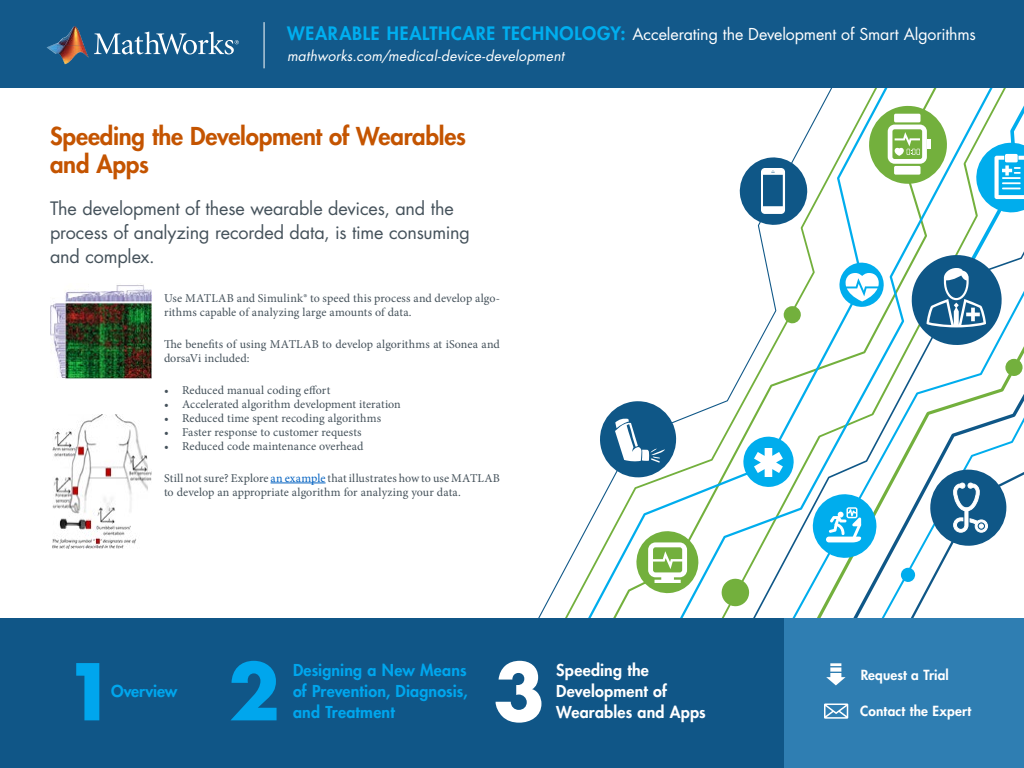
<style>
.page{position:relative;width:1024px;height:768px;background:#fff}
.page>*{position:absolute;margin:0;border:0;box-sizing:border-box;transform-origin:0 0}
.t1{font:700 76px "Futura Std";color:#00a6ed}
.t2{font:700 76px "Futura Std";color:#fff}
.t3{font:800 24px/28px "Futura Std";letter-spacing:-.01em;color:#c45400}
.t4{font:18px/24px "Futura Std";letter-spacing:-.01em;color:#45525b}
.t5{font:16px "Futura Std";letter-spacing:-.01em;color:#fff}
.t6{font:800 16px/21px "Futura Std";letter-spacing:.01em;color:#00a6ed;text-align:justify}
.t7{font:800 16px/21px "Futura Std";letter-spacing:.015em;color:#fff}
.t8{font:italic 14px "Futura Std";letter-spacing:.015em;color:#fff}
.t9{font:800 13.6px "Futura Std";letter-spacing:.015em;color:#fff}
.t10{font:12px/14px "Minion Pro";letter-spacing:.005em;color:#45525b}
.s1{font-weight:800;font-size:18px;color:#00aeef}
.s2{color:#0563c1}
</style>
<div class="page">
<div style="left:0;top:0;width:1024px;height:88px;background:#13598a"></div>
<div style="left:0;top:618px;width:1024px;height:150px;background:#105687"></div>
<div style="left:784px;top:618px;width:240px;height:150px;background:#2f7eb2"></div>
<svg style="left:826px;top:663px;width:20px;height:22px"></svg>
<svg style="left:824px;top:704px;width:24px;height:15px"></svg>
<svg style="left:832px;top:347px;width:192px;height:70px"></svg>
<svg style="left:538px;top:88px;width:294px;height:530px"></svg>
<svg style="left:783px;top:306px;width:18px;height:18px"></svg>
<svg style="left:1005px;top:359px;width:18px;height:17px"></svg>
<svg style="left:721px;top:578px;width:29px;height:29px"></svg>
<hr style="left:271px;top:483px;width:55px;height:1px;background:#0563c1">
<img style="left:50px;top:284px;width:101px;height:95px">
<div style="left:90px;top:283px;width:26px;height:7px;background:#fff"></div>
<img style="left:52px;top:414px;width:99px;height:134px">
<img style="left:57px;top:26px;width:27px;height:19px">
<svg style="left:47px;top:43px;width:10px;height:11px"></svg>
<img style="left:57px;top:45px;width:32px;height:19px">
<svg style="left:94px;top:32px;width:145px;height:22px"></svg>
<hr style="left:264px;top:22px;width:1px;height:46px;background:#fff">
<svg style="left:635px;top:530px;width:65px;height:64px"></svg>
<svg style="left:739px;top:156px;width:70px;height:70px"></svg>
<svg style="left:839px;top:104px;width:185px;height:243px"></svg>
<svg style="left:812px;top:417px;width:212px;height:201px"></svg>
<svg style="left:742px;top:436px;width:53px;height:52px"></svg>
<svg style="left:599px;top:400px;width:79px;height:79px"></svg>
<h3 class="t5" style="left:287px;top:24px;width:690px"><span class="s1">WEARABLE HEALTHCARE TECHNOLOGY:</span> Accelerating the Development of Smart Algorithms</h3>
<p class="t8" style="left:287px;top:47px;width:279px">mathworks.com/medical-device-development</p>
<h2 class="t3" style="left:50px;top:122px;width:417px">Speeding the Development of Wearables and Apps</h2>
<h3 class="t4" style="left:50px;top:196px;width:422px">The development of these wearable devices, and the process of analyzing recorded data, is time consuming and complex.</h3>
<p class="t10" style="left:164px;top:291px;width:337px">Use MATLAB and Simulink® to speed this process and develop algo&shy;rithms capable of analyzing large amounts of data.</p>
<p class="t10" style="left:164px;top:337px;width:337px">The benefits of using MATLAB to develop algorithms at iSonea and dorsaVi included:</p>
<p class="t10" style="left:164px;top:383px;width:168px">• Reduced manual coding effort</p>
<p class="t10" style="left:164px;top:397px;width:238px">• Accelerated algorithm development iteration</p>
<p class="t10" style="left:164px;top:411px;width:219px">• Reduced time spent recoding algorithms</p>
<p class="t10" style="left:164px;top:425px;width:199px">• Faster response to customer requests</p>
<p class="t10" style="left:164px;top:439px;width:201px">• Reduced code maintenance overhead</p>
<p class="t10" style="left:164px;top:471px;width:338px">Still not sure? Explore <span class="s2">an example</span> that illustrates how to use MATLAB to develop an appropriate algorithm for analyzing your data.</p>
<h1 class="t1" style="left:64px;top:641px;width:54px">1</h1>
<h3 class="t6" style="left:111px;top:681px;width:68px">Overview</h3>
<h1 class="t1" style="left:228px;top:641px;width:54px">2</h1>
<h3 class="t6" style="left:293px;top:660px;width:176px">Designing a New Means of Prevention, Diagnosis, and Treatment</h3>
<p class="t9" style="left:861px;top:666px;width:90px">Request a Trial</p>
<h1 class="t2" style="left:493px;top:641px;width:54px">3</h1>
<h3 class="t7" style="left:556px;top:660px;width:151px">Speeding the<br>Development of<br>Wearables and Apps</h3>
<p class="t9" style="left:860px;top:702px;width:112px">Contact the Expert</p>
</div>
